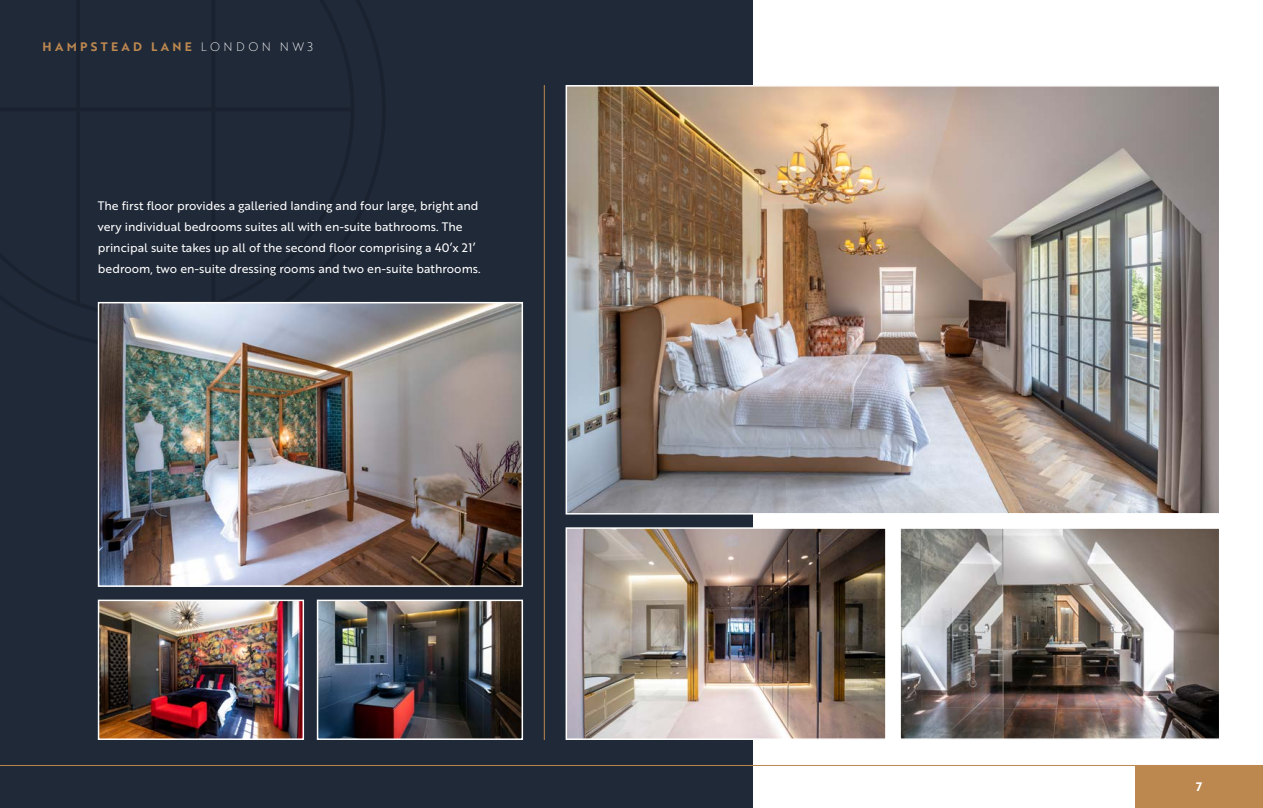
<style>
.page{position:relative;width:1263px;height:808px;background:#fff}
.page>*{position:absolute;margin:0;border:0;box-sizing:border-box;transform-origin:0 0}
.t1{font:12px/21px "Brother 1816 Regular";color:#fff}
.t2{font:12px "Brother 1816 Bold";letter-spacing:.28em;color:#bc884f}
.t3{font:12px "Brother 1816 Bold";color:#fff}
.s1{font-family:"Brother 1816 Thin";color:#fff}
</style>
<div class="page">
<div style="left:0;top:0;width:753px;height:808px;background:#202938"></div>
<div style="left:1135px;top:765px;width:128px;height:43px;background:#bc884f"></div>
<hr style="left:0;top:765px;width:1263px;height:1px;background:#bc884f">
<img style="left:569px;top:88px;width:648px;height:423px">
<div style="left:566px;top:85px;width:654px;height:429px;border:2px solid #fff"></div>
<img style="left:569px;top:530px;width:315px;height:207px">
<div style="left:566px;top:527px;width:321px;height:213px;border:2px solid #fff"></div>
<img style="left:902px;top:530px;width:315px;height:207px">
<div style="left:899px;top:527px;width:321px;height:213px;border:2px solid #fff"></div>
<img style="left:101px;top:305px;width:419px;height:279px">
<div style="left:98px;top:302px;width:425px;height:285px;border:2px solid #fff"></div>
<img style="left:101px;top:603px;width:200px;height:134px">
<div style="left:98px;top:600px;width:206px;height:140px;border:2px solid #fff"></div>
<img style="left:320px;top:603px;width:200px;height:134px">
<div style="left:317px;top:600px;width:206px;height:140px;border:2px solid #fff"></div>
<hr style="left:544px;top:85px;width:1px;height:655px;background:#bc884f">
<p class="t2" style="left:43px;top:38px;width:272px">HAMPSTEAD LANE <span class="s1">LONDON NW3</span></p>
<p class="t1" style="left:98px;top:194px;width:384px">The first floor provides a galleried landing and four large, bright and very individual bedrooms suites all with en-suite bathrooms. The principal suite takes up all of the second floor comprising a 40’x 21’ bedroom, two en-suite dressing rooms and two en-suite bathrooms.</p>
<p class="t3" style="left:1196px;top:778px;width:8px">7</p>
</div>
